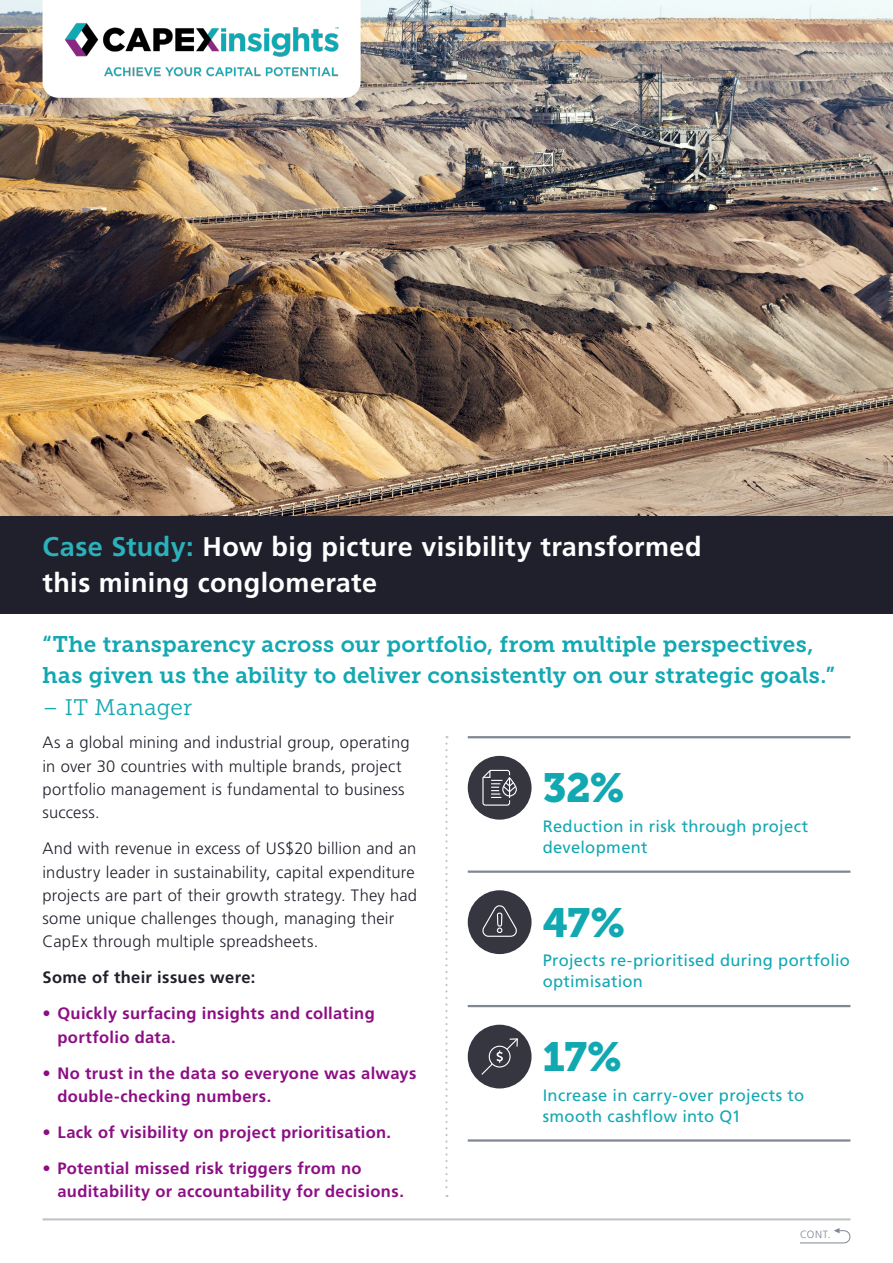
<style>
.page{position:relative;width:893px;height:1263px;background:#fff}
.page>*{position:absolute;margin:0;border:0;box-sizing:border-box;transform-origin:0 0}
.t1{font:40.5px "Museo Slab 900";color:#12a8b2}
.Header_1_NEW{font:700 27px/36px "Frutiger LT Pro";letter-spacing:.015em;color:#fff}
.QUOTE{font:22.5px/31.5px "Museo Slab 700";letter-spacing:.01em;color:#12a8b2}
.QUOTE-2{font:22.5px "Museo Slab 300";letter-spacing:.02em;color:#12a8b2}
.Body{font:300 16.5px/23.2px "Frutiger LT Pro";letter-spacing:.015em;color:#20202c}
.t2{font:700 16.5px/23.2px "Frutiger LT Pro";letter-spacing:.02em;color:#8d0e84}
.t3{font:16.5px/21px "Frutiger LT Pro";letter-spacing:.02em;color:#12a8b2}
.Body-2{font:700 16.5px "Frutiger LT Pro";letter-spacing:.025em;color:#20202c}
.t4{font:300 10.5px "Frutiger LT Pro";color:#7f8694}
.s1{color:#2ab1ba}
.s2{font-weight:300}
</style>
<div class="page">
<hr style="left:43px;top:1218px;width:807px;height:2px;background:#bfc3c9">
<svg style="left:800px;top:1228px;width:51px;height:16px"></svg>
<img style="left:0;top:0;width:893px;height:516px">
<div style="left:0;top:516px;width:893px;height:98px;background:#20202c"></div>
<svg style="left:445px;top:736px;width:3px;height:461px"></svg>
<div style="left:468px;top:756px;width:63px;height:64px;background:#363641;border-radius:50%"></div>
<div style="left:468px;top:890px;width:63px;height:64px;background:#363641;border-radius:50%"></div>
<svg style="left:482px;top:905px;width:35px;height:32px"></svg>
<hr style="left:468px;top:870px;width:382px;height:3px;background:#7f8694">
<hr style="left:468px;top:1005px;width:382px;height:2px;background:#7f8694">
<hr style="left:468px;top:1139px;width:382px;height:2px;background:#7f8694">
<hr style="left:468px;top:736px;width:382px;height:2px;background:#7f8694">
<svg style="left:482px;top:769px;width:35px;height:37px"></svg>
<div style="left:468px;top:1025px;width:63px;height:63px;background:#363641;border-radius:50%"></div>
<svg style="left:481px;top:1038px;width:37px;height:37px"></svg>
<img style="left:43px;top:0;width:318px;height:98px">
<p class="Header_1_NEW" style="left:43px;top:529px;width:661px"><span class="s1">Case Study:</span> How big picture visibility transformed this mining conglomerate</p>
<p class="QUOTE" style="left:43px;top:628px;width:794px">“The transparency across our portfolio, from multiple perspectives, has given us the ability to deliver consistently on our strategic goals.”</p>
<p class="QUOTE-2" style="left:43px;top:695px;width:151px">– IT Manager</p>
<p class="Body" style="left:43px;top:731px;width:369px">As a global mining and industrial group, operating in over 30 countries with multiple brands, project portfolio management is fundamental to business success.</p>
<p class="Body" style="left:43px;top:837px;width:376px">And with revenue in excess of US$20 billion and an industry leader in sustainability, capital expenditure projects are part of their growth strategy. They had some unique challenges though, managing their CapEx through multiple spreadsheets.</p>
<p class="Body-2" style="left:43px;top:968px;width:214px">Some of their issues were:</p>
<p class="t2" style="left:57px;top:1002px;width:319px;text-indent:-15px"><span class="s2">•</span> Quickly surfacing insights and collating portfolio data.</p>
<p class="t2" style="left:57px;top:1061px;width:360px;text-indent:-15px"><span class="s2">•</span> No trust in the data so everyone was always double-checking numbers.</p>
<p class="t2" style="left:43px;top:1120px;width:350px"><span class="s2">•</span> Lack of visibility on project prioritisation.</p>
<p class="t2" style="left:57px;top:1156px;width:348px;text-indent:-15px"><span class="s2">•</span> Potential missed risk triggers from no auditability or accountability for decisions.</p>
<p class="t1" style="left:543px;top:764px;width:83px">32%</p>
<p class="t3" style="left:543px;top:816px;width:267px">Reduction in risk through project development</p>
<p class="t1" style="left:543px;top:899px;width:84px">47%</p>
<p class="t3" style="left:543px;top:950px;width:309px">Projects re-prioritised during portfolio optimisation</p>
<p class="t1" style="left:543px;top:1033px;width:81px">17%</p>
<p class="t3" style="left:543px;top:1085px;width:263px">Increase in carry-over projects to smooth cashflow into Q1</p>
<p class="t4" style="left:800px;top:1228px;width:32px">CONT.</p>
</div>
